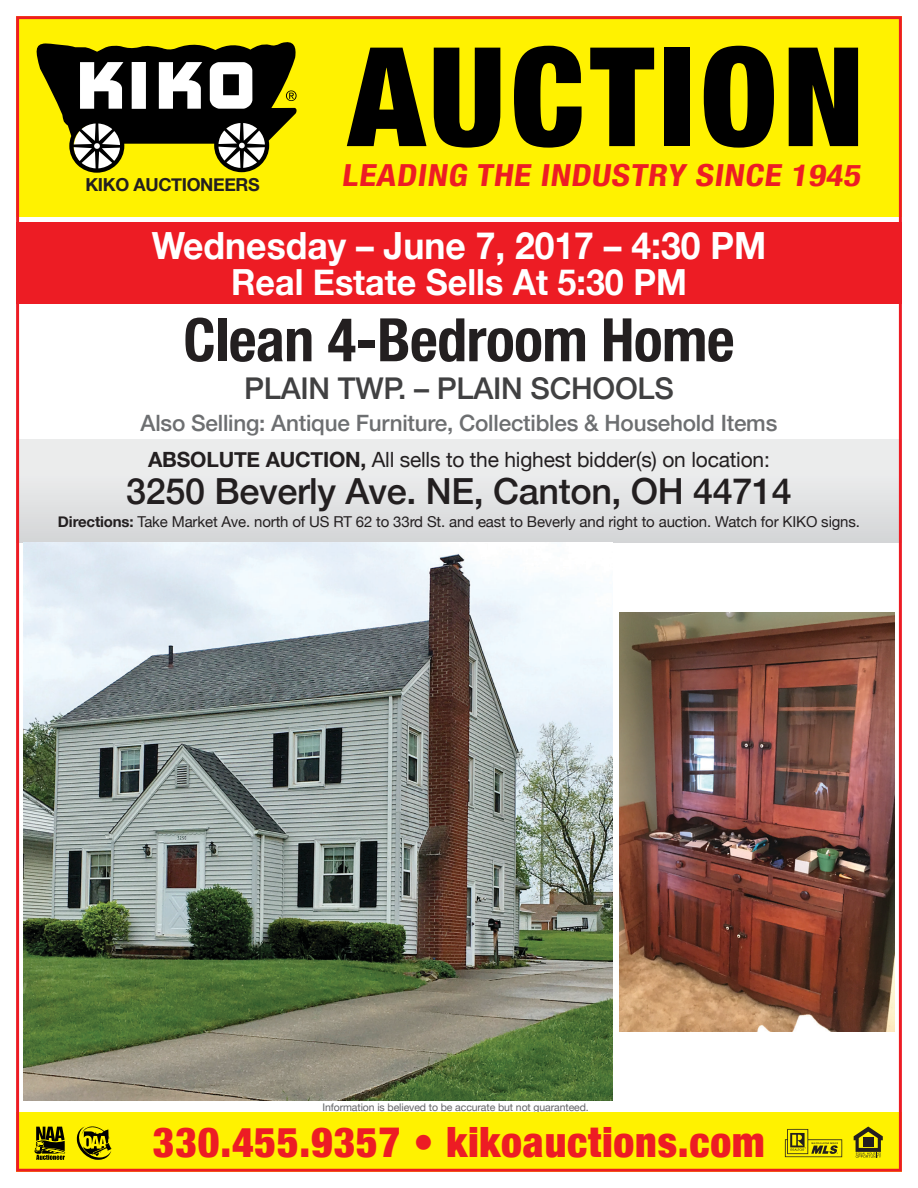
<style>
.page{position:relative;width:918px;height:1188px;background:#fff}
.page>*{position:absolute;margin:0;border:0;box-sizing:border-box;transform-origin:0 0}
.t1{font:900 condensed 137.85px "Helvetica Neue";letter-spacing:.04em;color:#000}
.t2{font:700 condensed 60px "Helvetica Neue";letter-spacing:-.01em;color:#231f20}
.t3{font:900 condensed 41.7px "Helvetica Neue";letter-spacing:.02em;color:#ed1c24}
.t4{font:700 37.5px "Helvetica Neue";color:#fff;scale:.95 1}
.t5{font:500 36px "Helvetica Neue";letter-spacing:-.01em;color:#231f20}
.t6{font:700 36px "Helvetica Neue";color:#fff;scale:.95 1}
.t7{font:700 condensed 30.45px "Helvetica Neue";color:#ed1c24;scale:1.15 1}
.t8{font:500 30px "Helvetica Neue";letter-spacing:-.01em;color:#414142}
.t9{font:500 22.5px "Helvetica Neue";letter-spacing:-.01em;color:#6d6f71}
.t10{font:21px "Helvetica Neue";letter-spacing:-.01em;color:#231f20}
.t11{font:700 17.85px "Helvetica Neue";letter-spacing:-.02em;color:#231f20}
.t12{font:15px "Helvetica Neue";letter-spacing:-.01em;color:#231f20}
.t13{font:10.5px "Helvetica Neue";letter-spacing:-.01em;color:#636466}
.s1{font-weight:700}
</style>
<div class="page">
<img style="left:16px;top:16px;width:886px;height:1156px">
<svg style="left:34px;top:1127px;width:31px;height:33px"></svg>
<svg style="left:34px;top:39px;width:263px;height:134px"></svg>
<svg style="left:77px;top:1126px;width:34px;height:34px"></svg>
<p class="t11" style="left:85px;top:171px;width:176px">KIKO AUCTIONEERS</p>
<p class="t1" style="left:348px;top:-16px;width:517px">AUCTION</p>
<p class="t7" style="left:341px;top:150px;width:458px">LEADING THE INDUSTRY SINCE 1945</p>
<p class="t4" style="left:152px;top:216px;width:648px">Wednesday – June 7, 2017 – 4:30 PM</p>
<p class="t6" style="left:231px;top:254px;width:481px">Real Estate Sells At 5:30 PM</p>
<p class="t2" style="left:183px;top:290px;width:553px">Clean 4-Bedroom Home</p>
<p class="t8" style="left:244px;top:364px;width:431px">PLAIN TWP. – PLAIN SCHOOLS</p>
<p class="t9" style="left:141px;top:404px;width:638px">Also Selling: Antique Furniture, Collectibles &amp; Household Items</p>
<p class="t10" style="left:148px;top:444px;width:623px"><span class="s1">ABSOLUTE AUCTION,</span> All sells to the highest bidder(s) on location:</p>
<p class="t5" style="left:126px;top:463px;width:667px">3250 Beverly Ave. NE, Canton, OH 44714</p>
<p class="t12" style="left:58px;top:511px;width:804px"><span class="s1">Directions:</span> Take Market Ave. north of US RT 62 to 33rd St. and east to Beverly and right to auction. Watch for KIKO signs.</p>
<p class="t13" style="left:322px;top:1100px;width:268px">Information is believed to be accurate but not guaranteed.</p>
<p class="t3" style="left:153px;top:1107px;width:613px">330.455.9357 • kikoauctions.com</p>
</div>
